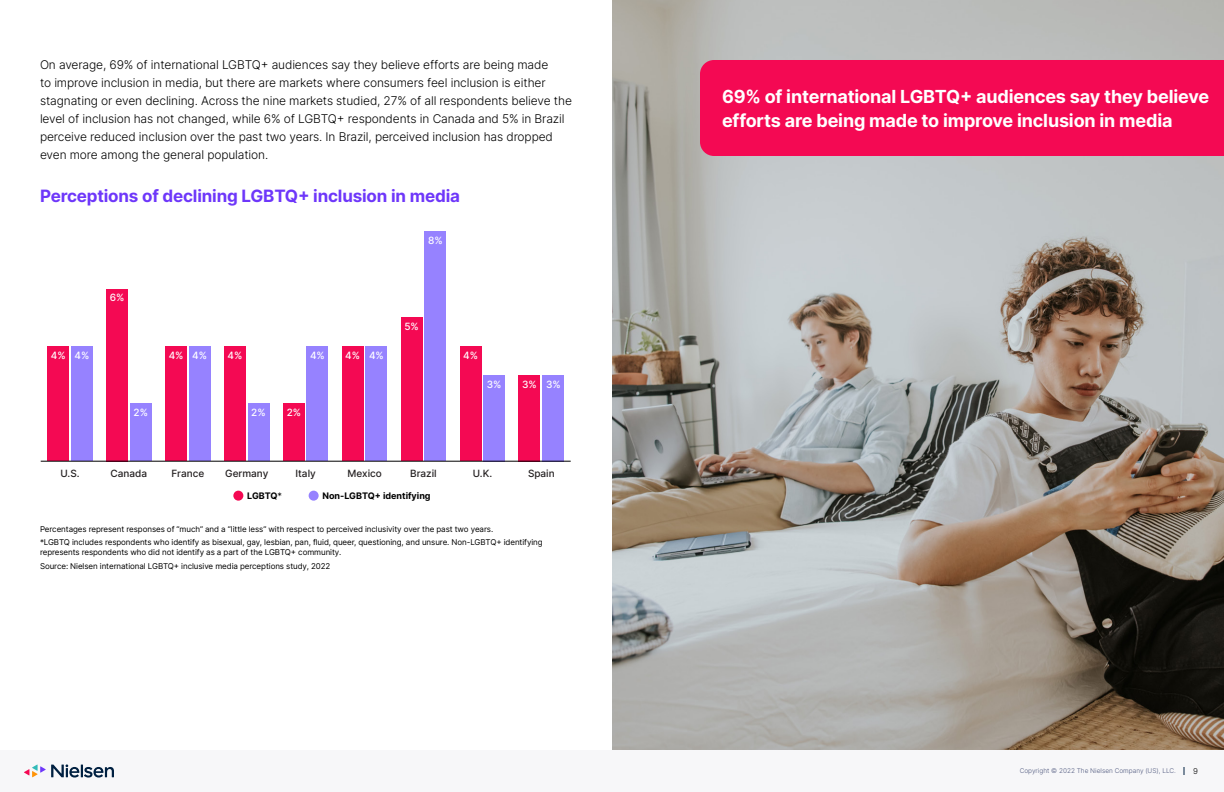
<style>
.page{position:relative;width:1224px;height:792px;background:#fff}
.page>*{position:absolute;margin:0;border:0;box-sizing:border-box;transform-origin:0 0}
.t1{font:700 18px/24px "Inter";letter-spacing:-.01em;color:#fff}
.t2{font:700 17px "Inter";letter-spacing:-.01em;color:#6e37fa}
.t3{font:300 12px/18px "Inter";letter-spacing:-.01em;color:#000}
.t4{font:500 10px "Inter";color:#231f20}
.t5{font:500 10px "Inter";color:#fff}
.t6{font:700 9px "Inter";color:#000}
.t7{font:8px/13.6px "Inter";letter-spacing:-.01em;color:#000}
.t8{font:300 8px "Inter";color:#000}
.t9{font:300 6.5px "Inter";color:#4d577d}
.s1{font-weight:400}
</style>
<div class="page">
<img style="left:612px;top:0;width:612px;height:750px">
<div style="left:700px;top:60px;width:524px;height:96px;background:#f40953"></div>
<div style="left:233px;top:491px;width:10px;height:10px;background:#f40953;border-radius:50%"></div>
<div style="left:309px;top:491px;width:10px;height:10px;background:#9682ff;border-radius:50%"></div>
<div style="left:71px;top:346px;width:22px;height:115px;background:#9682ff"></div>
<div style="left:130px;top:404px;width:21px;height:57px;background:#9682ff"></div>
<div style="left:189px;top:346px;width:21px;height:115px;background:#9682ff"></div>
<div style="left:248px;top:404px;width:21px;height:57px;background:#9682ff"></div>
<div style="left:307px;top:346px;width:21px;height:115px;background:#9682ff"></div>
<div style="left:366px;top:346px;width:21px;height:115px;background:#9682ff"></div>
<div style="left:425px;top:231px;width:21px;height:230px;background:#9682ff"></div>
<div style="left:484px;top:375px;width:21px;height:86px;background:#9682ff"></div>
<div style="left:542px;top:375px;width:22px;height:86px;background:#9682ff"></div>
<div style="left:48px;top:346px;width:21px;height:115px;background:#f40953"></div>
<div style="left:107px;top:289px;width:21px;height:172px;background:#f40953"></div>
<div style="left:166px;top:346px;width:21px;height:115px;background:#f40953"></div>
<div style="left:224px;top:346px;width:22px;height:115px;background:#f40953"></div>
<div style="left:283px;top:404px;width:22px;height:57px;background:#f40953"></div>
<div style="left:342px;top:346px;width:21px;height:115px;background:#f40953"></div>
<div style="left:401px;top:318px;width:21px;height:143px;background:#f40953"></div>
<div style="left:460px;top:346px;width:21px;height:115px;background:#f40953"></div>
<div style="left:519px;top:375px;width:21px;height:86px;background:#f40953"></div>
<hr style="left:41px;top:461px;width:530px;height:1px;background:#000">
<div style="left:0;top:750px;width:1224px;height:42px;background:#f7f7f9"></div>
<svg style="left:24px;top:764px;width:90px;height:14px"></svg>
<p class="t3" style="left:40px;top:55px;width:534px">On average, 69% of international LGBTQ+ audiences say they believe efforts are being made<br>to improve inclusion in media, but there are markets where consumers feel inclusion is either stagnating or even declining. Across the nine markets studied, 27% of all respondents believe the level of inclusion has not changed, while 6% of LGBTQ+ respondents in Canada and 5% in Brazil perceive reduced inclusion over the past two years. In Brazil, perceived inclusion has dropped even more among the general population.</p>
<h2 class="t2" style="left:40px;top:184px;width:421px">Perceptions of declining LGBTQ+ inclusion in media</h2>
<p class="t5" style="left:110px;top:290px;width:16px">6%</p>
<p class="t5" style="left:51px;top:348px;width:16px">4%</p>
<p class="t5" style="left:75px;top:348px;width:16px">4%</p>
<p class="t5" style="left:169px;top:348px;width:40px">4% 4%</p>
<p class="t5" style="left:228px;top:348px;width:16px">4%</p>
<p class="t5" style="left:369px;top:348px;width:16px">4%</p>
<p class="t5" style="left:345px;top:348px;width:16px">4%</p>
<p class="t5" style="left:310px;top:348px;width:16px">4%</p>
<p class="t5" style="left:134px;top:406px;width:16px">2%</p>
<p class="t5" style="left:251px;top:406px;width:16px">2%</p>
<p class="t5" style="left:287px;top:406px;width:16px">2%</p>
<p class="t5" style="left:428px;top:233px;width:16px">8%</p>
<p class="t5" style="left:404px;top:319px;width:16px">5%</p>
<p class="t5" style="left:463px;top:348px;width:16px">4%</p>
<p class="t5" style="left:487px;top:377px;width:16px">3%</p>
<p class="t5" style="left:522px;top:377px;width:16px">3%</p>
<p class="t5" style="left:546px;top:377px;width:16px">3%</p>
<p class="t4" style="left:61px;top:466px;width:21px">U.S.</p>
<p class="t4" style="left:111px;top:466px;width:38px">Canada</p>
<p class="t4" style="left:171px;top:466px;width:34px">France</p>
<p class="t4" style="left:225px;top:466px;width:45px">Germany</p>
<p class="t4" style="left:296px;top:466px;width:22px">Italy</p>
<p class="t4" style="left:347px;top:466px;width:36px">Mexico</p>
<p class="t4" style="left:410px;top:466px;width:28px">Brazil</p>
<p class="t4" style="left:473px;top:466px;width:21px">U.K.</p>
<p class="t4" style="left:528px;top:466px;width:28px">Spain</p>
<p class="t6" style="left:247px;top:489px;width:36px">LGBTQ<span class="s1">*</span></p>
<p class="t6" style="left:322px;top:489px;width:110px">Non-LGBTQ+ identifying</p>
<p class="t7" style="left:40px;top:522px;width:504px">Percentages represent responses of “much” and a “little less” with respect to perceived inclusivity over the past two years.<br>*LGBTQ includes respondents who identify as bisexual, gay, lesbian, pan, fluid, queer, questioning, and unsure. Non-LGBTQ+ identifying</p>
<p class="t7" style="left:40px;top:545px;width:303px">represents respondents who did not identify as a part of the LGBTQ+ community.<br>Source: Nielsen international LGBTQ+ inclusive media perceptions study, 2022</p>
<h1 class="t1" style="left:722px;top:84px;width:489px">69% of international LGBTQ+ audiences say they believe efforts are being made to improve inclusion in media</h1>
<p class="t9" style="left:1020px;top:766px;width:158px">Copyright © 2022 The Nielsen Company (US), LLC.</p>
<p class="t8" style="left:1193px;top:765px;width:6px">9</p>
</div>
